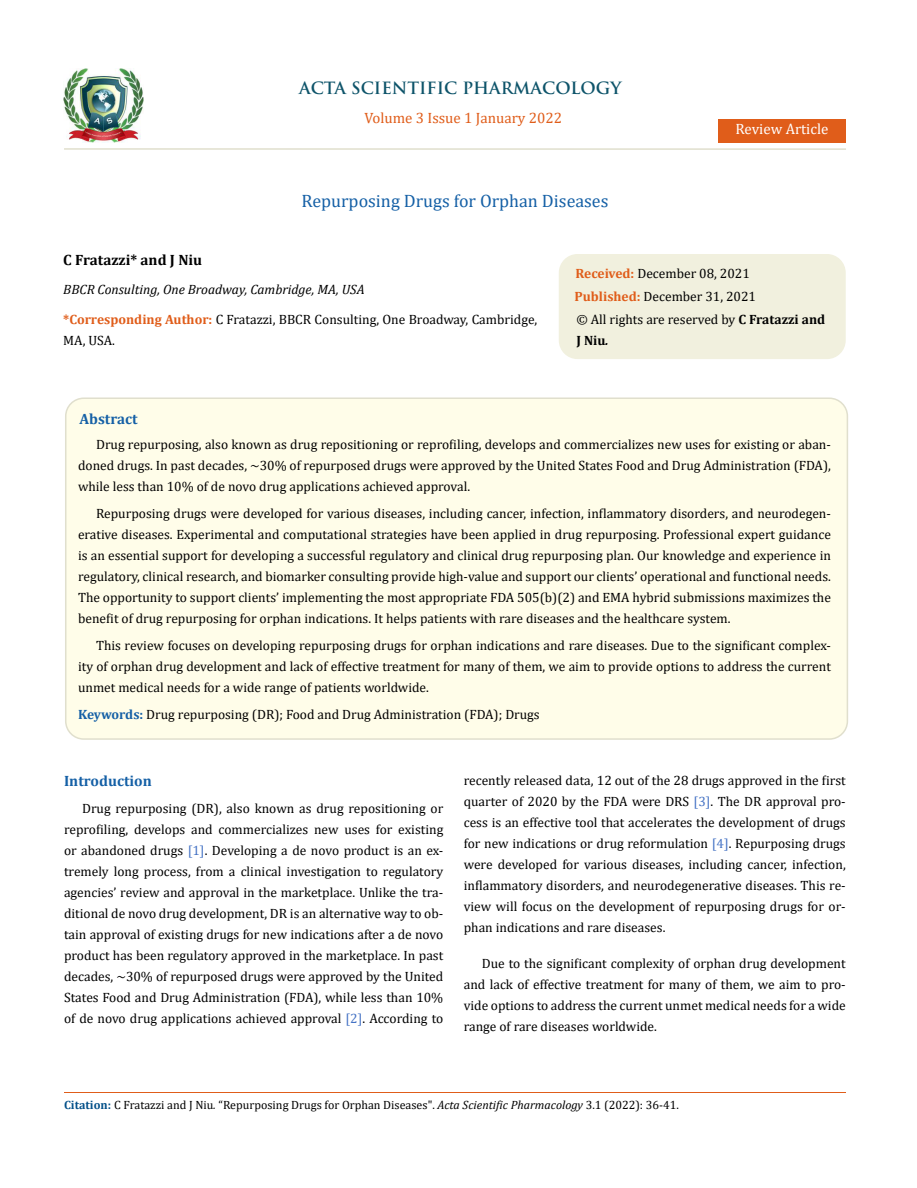
<style>
.page{position:relative;width:917px;height:1188px;background:#fff}
.page>*{position:absolute;margin:0;border:0;box-sizing:border-box;transform-origin:0 0}
.t1{font:18px "Cambria";color:#1560a6}
.t2{font:700 16.5px "Trajan Pro";color:#0e546a}
.t3{font:15px "Cambria";color:#e05d1a}
.t4{font:700 15px "Cambria";color:#1560a6}
.t5{font:700 15px "Cambria";color:#000}
.t6{font:15px "Cambria";color:#fff}
.t7{font:13.5px/21px "Cambria";color:#000;text-align:justify}
.t8{font:700 13.5px "Cambria";color:#000}
.t9{font:12px "Cambria";color:#000}
.s1{font-style:italic}
.s2{font-weight:700;color:#e05d1a}
.s3{font-weight:700}
.s4{font-weight:700;color:#1560a6}
.s5{color:#4472c4}
.s6{font-weight:700;color:#035089}
</style>
<div class="page">
<img style="left:63px;top:68px;width:81px;height:74px">
<div style="left:718px;top:119px;width:128px;height:23px;background:#e05d1a"></div>
<div style="left:559px;top:255px;width:286px;height:103px;background:#f1f0de;border-radius:18px"></div>
<div style="left:558px;top:254px;width:287px;height:105px;border:2px solid #f1f0de;border-radius:18px"></div>
<div style="left:66px;top:398px;width:781px;height:341px;background:#fffde9;border-radius:18px"></div>
<div style="left:65px;top:398px;width:783px;height:342px;border:2px solid #e0dfcd;border-radius:18px"></div>
<hr style="left:64px;top:1093px;width:782px;height:1px;background:#e05d1a">
<hr style="left:64px;top:148px;width:782px;height:2px;background:#e0dfcd">
<p class="t2" style="left:299px;top:77px;width:324px">ACTA SCIENTIFIC PHARMACOLOGY</p>
<p class="t3" style="left:364px;top:109px;width:199px">Volume 3 Issue 1 January 2022</p>
<h1 class="t1" style="left:301px;top:190px;width:308px">Repurposing Drugs for Orphan Diseases</h1>
<p class="t6" style="left:735px;top:120px;width:94px">Review Article</p>
<p class="t5" style="left:63px;top:250px;width:140px">C Fratazzi* and J Niu</p>
<p class="t7" style="left:63px;top:275px;width:475px;line-height:29.2px"><span class="s1">BBCR Consulting, One Broadway, Cambridge, MA, USA<br></span><span class="s2">*Corresponding Author:</span> C Fratazzi, BBCR Consulting, One Broadway, Cambridge,</p>
<p class="t7" style="left:63px;top:329px;width:53px">MA, USA.</p>
<p class="t4" style="left:80px;top:409px;width:60px">Abstract</p>
<p class="t7" style="left:574px;top:262px;width:252px;line-height:23.1px;text-align:left"><span class="s2">Received:</span> December 08, 2021<br><span class="s2">Published:</span> December 31, 2021<br>© All rights are reserved by <span class="s3">C Fratazzi and</span></p>
<p class="t8" style="left:576px;top:331px;width:34px">J Niu<span class="s1">.</span></p>
<p class="t7" style="left:78px;top:434px;width:754px;text-indent:18px">Drug repurposing, also known as drug repositioning or reprofiling, develops and commercializes new uses for existing or aban&shy;doned drugs. In past decades, ~30% of repurposed drugs were approved by the United States Food and Drug Administration (FDA), while less than 10% of de novo drug applications achieved approval.</p>
<p class="t7" style="left:78px;top:503px;width:754px;text-indent:18px">Repurposing drugs were developed for various diseases, including cancer, infection, inflammatory disorders, and neurodegen&shy;erative diseases. Experimental and computational strategies have been applied in drug repurposing. Professional expert guidance is an essential support for developing a successful regulatory and clinical drug repurposing plan. Our knowledge and experience in regulatory, clinical research, and biomarker consulting provide high-value and support our clients’ operational and functional needs.<br>The opportunity to support clients’ implementing the most appropriate FDA 505(b)(2) and EMA hybrid submissions maximizes the benefit of drug repurposing for orphan indications. It helps patients with rare diseases and the healthcare system.</p>
<p class="t7" style="left:78px;top:635px;width:754px;text-indent:18px">This review focuses on developing repurposing drugs for orphan indications and rare diseases. Due to the significant complex&shy;ity of orphan drug development and lack of effective treatment for many of them, we aim to provide options to address the current unmet medical needs for a wide range of patients worldwide.</p>
<p class="t7" style="left:78px;top:704px;width:463px"><span class="s4">Keywords:</span> Drug repurposing (DR); Food and Drug Administration (FDA); Drugs</p>
<p class="t4" style="left:64px;top:771px;width:89px">Introduction</p>
<p class="t7" style="left:64px;top:798px;width:381px;text-indent:18px">Drug repurposing (DR), also known as drug repositioning or reprofiling, develops and commercializes new uses for existing or abandoned drugs <span class="s5">[1]</span>. Developing a de novo product is an ex&shy;tremely long process, from a clinical investigation to regulatory agencies’ review and approval in the marketplace. Unlike the tra&shy;ditional de novo drug development, DR is an alternative way to ob&shy;tain approval of existing drugs for new indications after a de novo product has been regulatory approved in the marketplace. In past decades, ~30% of repurposed drugs were approved by the United States Food and Drug Administration (FDA), while less than 10% of de novo drug applications achieved approval <span class="s5">[2]</span>. According to</p>
<p class="t7" style="left:464px;top:769px;width:383px">recently released data, 12 out of the 28 drugs approved in the first quarter of 2020 by the FDA were DRS <span class="s5">[3]</span>. The DR approval pro&shy;cess is an effective tool that accelerates the development of drugs for new indications or drug reformulation <span class="s5">[4]</span>. Repurposing drugs were developed for various diseases, including cancer, infection, inflammatory disorders, and neurodegenerative diseases. This re&shy;view will focus on the development of repurposing drugs for or&shy;phan indications and rare diseases.</p>
<p class="t7" style="left:464px;top:952px;width:383px;text-indent:18px">Due to the significant complexity of orphan drug development and lack of effective treatment for many of them, we aim to pro&shy;vide options to address the current unmet medical needs for a wide range of rare diseases worldwide.</p>
<p class="t9" style="left:64px;top:1098px;width:616px"><span class="s6">Citation:</span> C Fratazzi and J Niu<span class="s1">.</span> “Repurposing Drugs for Orphan Diseases". <span class="s1">Acta Scientific Pharmacology</span> 3.1 (2022): 36-41.</p>
</div>
